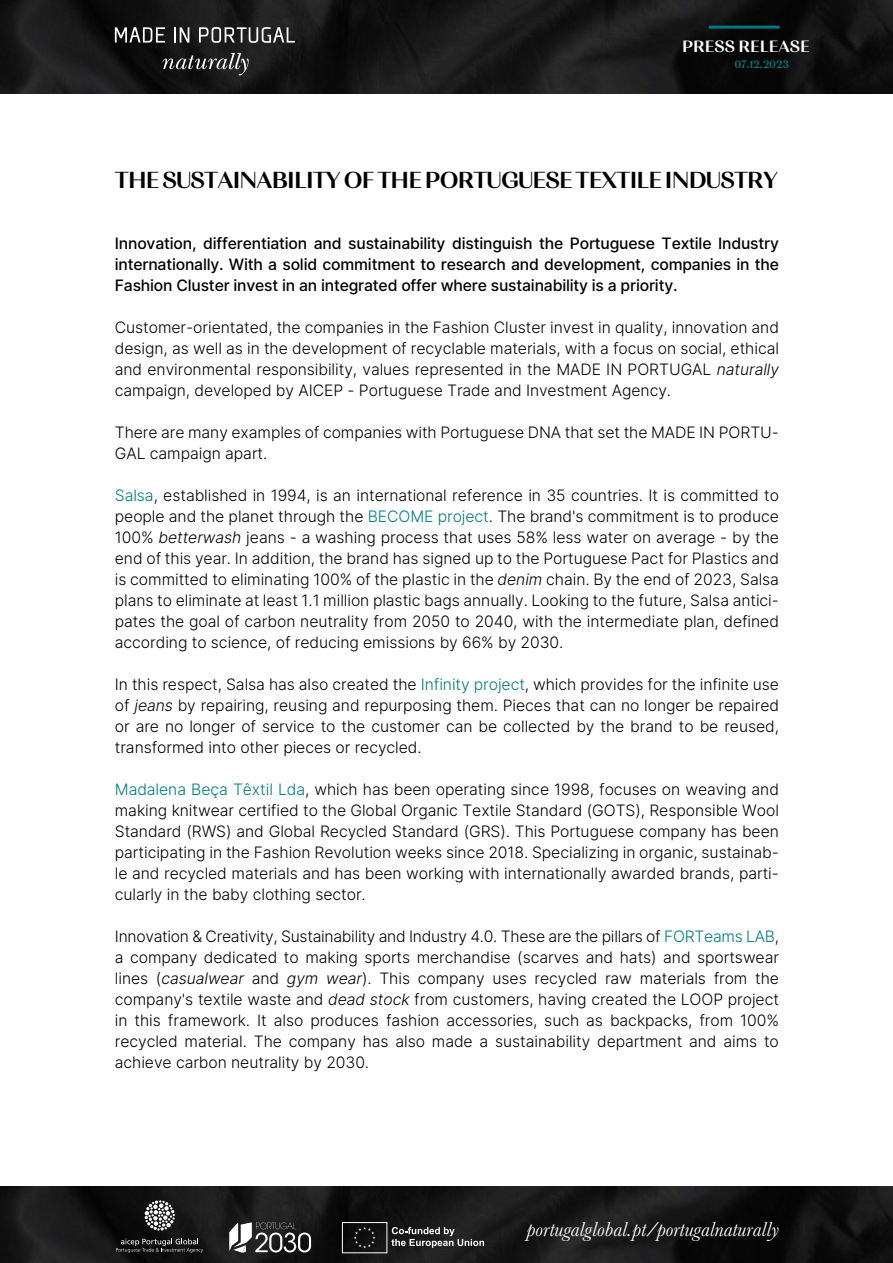
<style>
.page{position:relative;width:893px;height:1263px;background:#fff}
.page>*{position:absolute;margin:0;border:0;box-sizing:border-box;transform-origin:0 0}
.t1{font:25.5px "Calma Global Medium";letter-spacing:-.035em;color:#000}
.t2{font:italic 21px "Baskerville";color:#fff}
.t3{font:18px "Calma Global Medium";color:#fff}
.t4{font:300 15.75px/21px "Inter";letter-spacing:-.005em;color:#000;text-align:justify}
.t5{font:500 15.75px/21px "Inter";letter-spacing:-.01em;color:#000;text-align:justify}
.t6{font:12px "Calma Global Medium";color:#007a80}
.s1{font-style:italic}
.s2{color:#007a80}
</style>
<div class="page">
<img style="left:0;top:0;width:893px;height:94px">
<img style="left:0;top:1186px;width:893px;height:77px">
<svg style="left:115px;top:27px;width:50px;height:16px"></svg>
<svg style="left:174px;top:27px;width:15px;height:16px"></svg>
<svg style="left:199px;top:27px;width:96px;height:16px"></svg>
<svg style="left:162px;top:53px;width:87px;height:22px;background:#404040"></svg>
<hr style="left:709px;top:26px;width:71px;height:3px;background:#007a80">
<svg style="left:229px;top:1222px;width:82px;height:31px"></svg>
<div style="left:342px;top:1222px;width:45px;height:31px;border:1px solid #fff"></div>
<svg style="left:354px;top:1227px;width:21px;height:21px"></svg>
<svg style="left:391px;top:1227px;width:93px;height:21px;background:#4f4f4f"></svg>
<svg style="left:145px;top:1200px;width:30px;height:30px"></svg>
<svg style="left:116px;top:1238px;width:87px;height:15px"></svg>
<p class="t3" style="left:683px;top:35px;width:122px">COMUNICADO</p>
<p class="t6" style="left:734px;top:57px;width:28px">15.03</p>
<p class="t3" style="left:682px;top:35px;width:129px">PRESS RELEASE</p>
<p class="t6" style="left:734px;top:57px;width:56px">07.12.2023</p>
<h1 class="t1" style="left:115px;top:164px;width:665px">THE SUSTAINABILITY OF THE PORTUGUESE TEXTILE INDUSTRY</h1>
<p class="t5" style="left:115px;top:232px;width:666px">Innovation, differentiation and sustainability distinguish the Portuguese Textile Industry internationally. With a solid commitment to research and development, companies in the Fashion Cluster invest in an integrated offer where sustainability is a priority.</p>
<p class="t4" style="left:115px;top:316px;width:666px">Customer-orientated, the companies in the Fashion Cluster invest in quality, innovation and design, as well as in the development of recyclable materials, with a focus on social, ethical and environmental responsibility, values represented in the MADE IN PORTUGAL <span class="s1">naturally </span>campaign, developed by AICEP - Portuguese Trade and Investment Agency.</p>
<p class="t4" style="left:115px;top:421px;width:666px">There are many examples of companies with Portuguese DNA that set the MADE IN PORTU-<br>GAL campaign apart.</p>
<p class="t4" style="left:115px;top:484px;width:666px"><span class="s2">Salsa</span>, established in 1994, is an international reference in 35 countries. It is committed to people and the planet through the <span class="s2">BECOME project</span>. The brand's commitment is to produce 100% <span class="s1">betterwash</span> jeans - a washing process that uses 58% less water on average - by the end of this year. In addition, the brand has signed up to the Portuguese Pact for Plastics and is committed to eliminating 100% of the plastic in the <span class="s1">denim</span> chain. By the end of 2023, Salsa plans to eliminate at least 1.1 million plastic bags annually. Looking to the future, Salsa antici&shy;pates the goal of carbon neutrality from 2050 to 2040, with the intermediate plan, defined according to science, of reducing emissions by 66% by 2030.</p>
<p class="t4" style="left:115px;top:673px;width:666px">In this respect, Salsa has also created the <span class="s2">Infinity project</span>, which provides for the infinite use of <span class="s1">jeans</span> by repairing, reusing and repurposing them. Pieces that can no longer be repaired or are no longer of service to the customer can be collected by the brand to be reused, transformed into other pieces or recycled.</p>
<p class="t4" style="left:115px;top:778px;width:666px"><span class="s2">Madalena Beça Têxtil Lda</span>, which has been operating since 1998, focuses on weaving and making knitwear certified to the Global Organic Textile Standard (GOTS), Responsible Wool Standard (RWS) and Global Recycled Standard (GRS). This Portuguese company has been participating in the Fashion Revolution weeks since 2018. Specializing in organic, sustainab&shy;le and recycled materials and has been working with internationally awarded brands, parti&shy;cularly in the baby clothing sector.</p>
<p class="t4" style="left:115px;top:925px;width:666px">Innovation &amp; Creativity, Sustainability and Industry 4.0. These are the pillars of <span class="s2">FORTeams LAB</span>, a company dedicated to making sports merchandise (scarves and hats) and sportswear lines (<span class="s1">casualwear</span> and <span class="s1">gym wear</span>). This company uses recycled raw materials from the company's textile waste and <span class="s1">dead stock</span> from customers, having created the LOOP project in this framework. It also produces fashion accessories, such as backpacks, from 100% recycled material. The company has also made a sustainability department and aims to achieve carbon neutrality by 2030.</p>
<h2 class="t2" style="left:527px;top:1216px;width:254px">portugalglobal.pt/portugalnaturally</h2>
</div>
